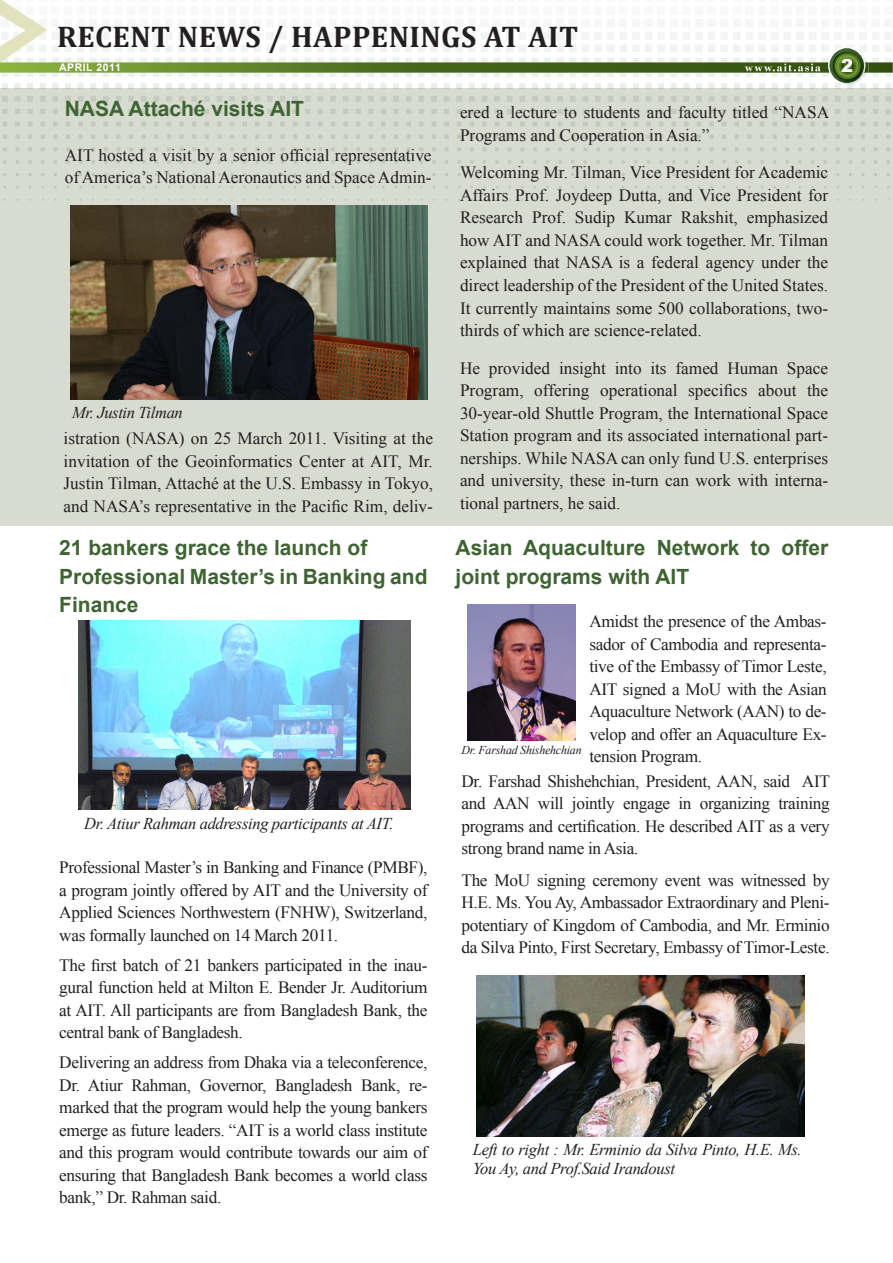
<style>
.page{position:relative;width:893px;height:1263px;background:#fff}
.page>*{position:absolute;margin:0;border:0;box-sizing:border-box;transform-origin:0 0}
.t1{font:700 30px "Cambria";letter-spacing:.015em;color:#231f20}
.t2{font:700 21px/28.5px "Arial";color:#3f6433}
.t3{font:900 18px "Arial";color:#fff}
.t4{font:17.25px/22.5px "Times New Roman";color:#231f20;text-align:justify}
.t5{font:italic 16.5px/19.5px "Times New Roman";letter-spacing:-.02em;color:#231f20}
.t6{font:italic 12px "Times New Roman";letter-spacing:-.02em;color:#231f20}
.t7{font:700 10.5px "Arial";letter-spacing:.05em;color:#fff}
</style>
<div class="page">
<img style="left:835px;top:84px;width:31px;height:3px">
<svg style="left:0;top:0;width:893px;height:84px"></svg>
<div style="left:0;top:88px;width:893px;height:438px;background:#d7dbd0"></div>
<img style="left:71px;top:206px;width:356px;height:193px">
<img style="left:79px;top:621px;width:332px;height:188px">
<img style="left:477px;top:975px;width:327px;height:161px">
<img style="left:468px;top:604px;width:108px;height:136px">
<p class="t1" style="left:57px;top:16px;width:523px">RECENT NEWS / HAPPENINGS AT AIT</p>
<p class="t7" style="left:59px;top:60px;width:63px">APRIL 2011</p>
<p class="t2" style="left:65px;top:95px;width:241px">NASA Attaché visits AIT</p>
<p class="t4" style="left:65px;top:144px;width:368px">AIT hosted a visit by a senior official representative of America’s National Aeronautics and Space Admin-</p>
<p class="t5" style="left:72px;top:402px;width:112px">Mr. Justin Tilman</p>
<p class="t4" style="left:64px;top:427px;width:371px">istration (NASA) on 25 March 2011. Visiting at the invitation of the Geoinformatics Center at AIT, Mr.<br>Justin Tilman, Attaché at the U.S. Embassy in Tokyo, and NASA’s representative in the Pacific Rim, deliv-</p>
<p class="t2" style="left:59px;top:534px;width:310px">21 bankers grace the launch of</p>
<p class="t2" style="left:59px;top:563px;width:370px">Professional Master’s in Banking and</p>
<p class="t2" style="left:59px;top:591px;width:81px">Finance</p>
<p class="t5" style="left:84px;top:813px;width:311px">Dr. Atiur Rahman addressing participants at AIT.</p>
<p class="t4" style="left:59px;top:856px;width:370px">Professional Master’s in Banking and Finance (PMBF), a program jointly offered by AIT and the University of Applied Sciences Northwestern (FNHW), Switzerland, was formally launched on 14 March 2011.</p>
<p class="t4" style="left:59px;top:954px;width:370px">The first batch of 21 bankers participated in the inau&shy;gural function held at Milton E. Bender Jr. Auditorium at AIT. All participants are from Bangladesh Bank, the central bank of Bangladesh.</p>
<p class="t4" style="left:59px;top:1051px;width:370px">Delivering an address from Dhaka via a teleconference, Dr. Atiur Rahman, Governor, Bangladesh Bank, re&shy;marked that the program would help the young bankers emerge as future leaders. “AIT is a world class institute and this program would contribute towards our aim of ensuring that Bangladesh Bank becomes a world class bank,” Dr. Rahman said.</p>
<p class="t4" style="left:460px;top:101px;width:371px">ered a lecture to students and faculty titled “NASA<br>Programs and Cooperation in Asia.”</p>
<p class="t4" style="left:460px;top:161px;width:370px">Welcoming Mr. Tilman, Vice President for Academic Affairs Prof. Joydeep Dutta, and Vice President for Research Prof. Sudip Kumar Rakshit, emphasized how AIT and NASA could work together. Mr. Tilman explained that NASA is a federal agency under the direct leadership of the President of the United States.<br>It currently maintains some 500 collaborations, two&shy;thirds of which are science-related.</p>
<p class="t4" style="left:460px;top:356px;width:370px">He provided insight into its famed Human Space Program, offering operational specifics about the 30-year-old Shuttle Program, the International Space Station program and its associated international part&shy;nerships. While NASA can only fund U.S. enterprises and university, these in-turn can work with interna&shy;tional partners, he said.</p>
<p class="t2" style="left:456px;top:534px;width:374px">Asian Aquaculture Network to offer joint programs with AIT</p>
<p class="t4" style="left:589px;top:610px;width:239px">Amidst the presence of the Ambas&shy;sador of Cambodia and representa&shy;tive of the Embassy of Timor Leste, AIT signed a MoU with the Asian Aquaculture Network (AAN) to de&shy;velop and offer an Aquaculture Ex&shy;tension Program.</p>
<p class="t6" style="left:461px;top:742px;width:122px">Dr. Farshad Shishehchian</p>
<p class="t4" style="left:461px;top:769px;width:370px">Dr. Farshad Shishehchian, President, AAN, said AIT and AAN will jointly engage in organizing training programs and certification. He described AIT as a very strong brand name in Asia.</p>
<p class="t4" style="left:461px;top:868px;width:370px">The MoU signing ceremony event was witnessed by H.E. Ms. You Ay, Ambassador Extraordinary and Pleni&shy;potentiary of Kingdom of Cambodia, and Mr. Erminio da Silva Pinto, First Secretary, Embassy of Timor-Leste.</p>
<p class="t5" style="left:473px;top:1139px;width:330px">Left to right : Mr. Erminio da Silva Pinto, H.E. Ms.<br>You Ay, and Prof.Said Irandoust</p>
<p class="t3" style="left:841px;top:52px;width:14px">2</p>
</div>
